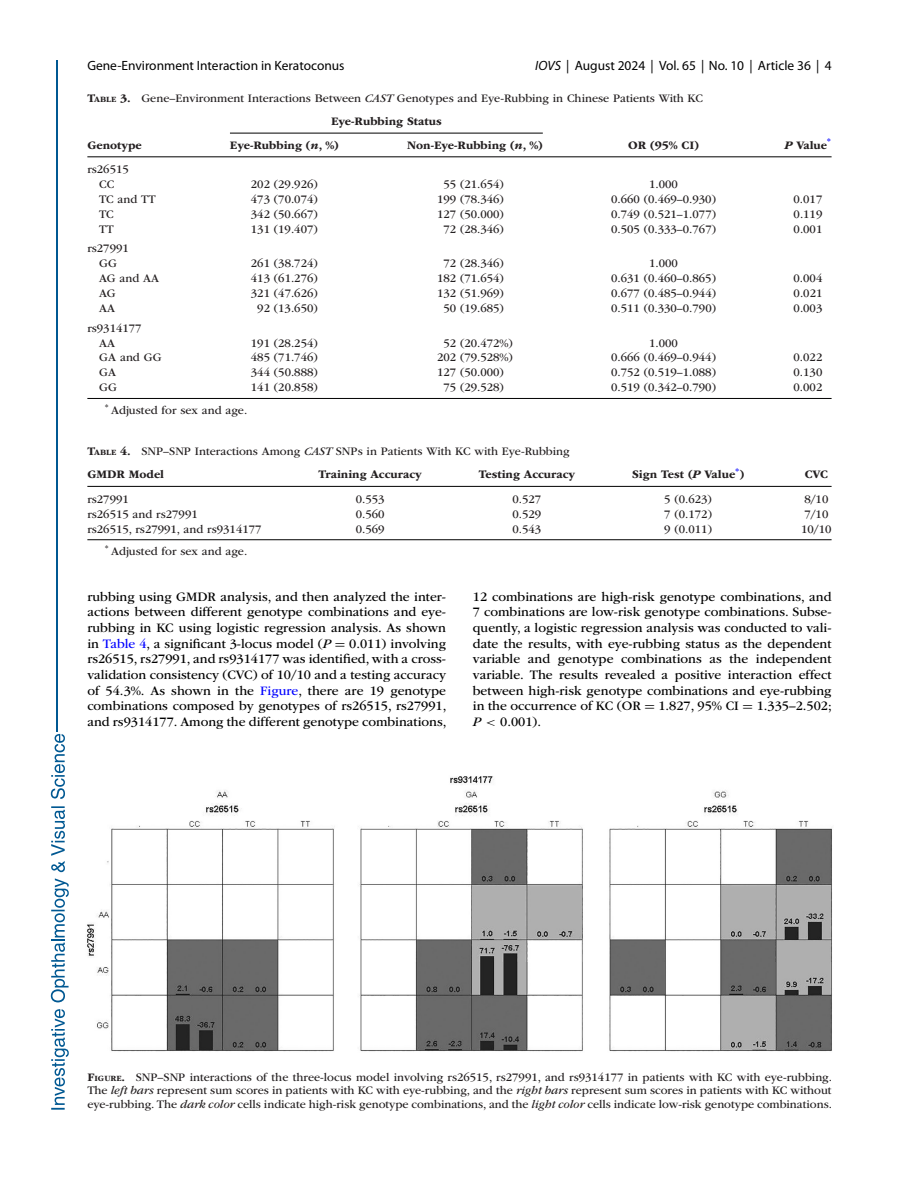
<style>
.page{position:relative;width:918px;height:1188px;background:#fff}
.page>*{position:absolute;margin:0;border:0;box-sizing:border-box;transform-origin:0 0}
.t1{font:13.5px/15.8px "ITC Garamond Std";color:#000;text-align:justify}
.t2{font:13.5px "Myriad Pro";color:#000}
.t3{font:12px/15px "ITC Garamond Std";color:#231f20;text-align:center}
.t4{font:700 12px "ITC Garamond Std";color:#231f20}
.s1{font-style:italic}
.s2{font-weight:700}
.s3{font-weight:700;font-size:8.4px}
.s4{color:#00f}
.s5{font-family:"MTSY"}
.s6{font-family:"RMTMI"}
</style>
<div class="page">
<hr style="left:57px;top:60px;width:1px;height:672px;background:#005892">
<svg style="left:51px;top:734px;width:18px;height:376px"></svg>
<hr style="left:230px;top:133px;width:313px;height:1px;background:#000">
<hr style="left:87px;top:156px;width:745px;height:1px;background:#000">
<hr style="left:87px;top:398px;width:745px;height:1px;background:#000">
<hr style="left:87px;top:486px;width:745px;height:1px;background:#000">
<hr style="left:87px;top:539px;width:745px;height:1px;background:#000">
<img style="left:87px;top:776px;width:745px;height:276px">
<p class="t2" style="left:87px;top:57px;width:259px">Gene-Environment Interaction in Keratoconus</p>
<p class="t2" style="left:535px;top:57px;width:298px"><span class="s1">IOVS</span> | August 2024 | Vol. 65 | No. 10 | Article 36 | 4</p>
<p class="t3" style="left:87px;top:91px;width:617px"><span class="s2">T</span><span class="s3">ABLE</span> <span class="s2">3.</span> Gene–Environment Interactions Between <span class="s1">CAST</span> Genotypes and Eye-Rubbing in Chinese Patients With KC</p>
<p class="t4" style="left:331px;top:116px;width:112px">Eye-Rubbing Status</p>
<p class="t4" style="left:87px;top:140px;width:56px">Genotype</p>
<p class="t4" style="left:230px;top:140px;width:110px">Eye-Rubbing (<span class="s1">n</span>, %)</p>
<p class="t4" style="left:407px;top:140px;width:137px">Non-Eye-Rubbing (<span class="s1">n</span>, %)</p>
<p class="t4" style="left:628px;top:140px;width:72px">OR (95% CI)</p>
<p class="t4" style="left:784px;top:140px;width:48px"><span class="s1">P</span> Value<sup>*</sup></p>
<p class="t3" style="left:87px;top:163px;width:43px">rs26515<br>CC</p>
<p class="t3" style="left:251px;top:178px;width:68px">202 (29.926)</p>
<p class="t3" style="left:443px;top:178px;width:62px">55 (21.654)</p>
<p class="t3" style="left:649px;top:178px;width:30px">1.000</p>
<p class="t3" style="left:99px;top:193px;width:58px">TC and TT</p>
<p class="t3" style="left:251px;top:193px;width:68px">473 (70.074)</p>
<p class="t3" style="left:437px;top:193px;width:68px">199 (78.346)</p>
<p class="t3" style="left:611px;top:193px;width:106px">0.660 (0.469–0.930)</p>
<p class="t3" style="left:794px;top:193px;width:30px">0.017</p>
<p class="t3" style="left:99px;top:208px;width:16px">TC</p>
<p class="t3" style="left:251px;top:208px;width:68px">342 (50.667)</p>
<p class="t3" style="left:437px;top:208px;width:68px">127 (50.000)</p>
<p class="t3" style="left:611px;top:208px;width:106px">0.749 (0.521–1.077)</p>
<p class="t3" style="left:794px;top:208px;width:30px">0.119</p>
<p class="t3" style="left:99px;top:223px;width:16px">TT</p>
<p class="t3" style="left:251px;top:223px;width:68px">131 (19.407)</p>
<p class="t3" style="left:443px;top:223px;width:62px">72 (28.346)</p>
<p class="t3" style="left:611px;top:223px;width:106px">0.505 (0.333–0.767)</p>
<p class="t3" style="left:794px;top:223px;width:30px">0.001</p>
<p class="t3" style="left:87px;top:242px;width:43px">rs27991<br>GG</p>
<p class="t3" style="left:251px;top:257px;width:68px">261 (38.724)</p>
<p class="t3" style="left:443px;top:257px;width:62px">72 (28.346)</p>
<p class="t3" style="left:649px;top:257px;width:30px">1.000</p>
<p class="t3" style="left:99px;top:272px;width:61px">AG and AA</p>
<p class="t3" style="left:251px;top:272px;width:68px">413 (61.276)</p>
<p class="t3" style="left:437px;top:272px;width:68px">182 (71.654)</p>
<p class="t3" style="left:611px;top:272px;width:106px">0.631 (0.460–0.865)</p>
<p class="t3" style="left:794px;top:272px;width:30px">0.004</p>
<p class="t3" style="left:99px;top:287px;width:18px">AG</p>
<p class="t3" style="left:251px;top:287px;width:68px">321 (47.626)</p>
<p class="t3" style="left:437px;top:287px;width:68px">132 (51.969)</p>
<p class="t3" style="left:611px;top:287px;width:106px">0.677 (0.485–0.944)</p>
<p class="t3" style="left:794px;top:287px;width:30px">0.021</p>
<p class="t3" style="left:99px;top:302px;width:17px">AA</p>
<p class="t3" style="left:257px;top:302px;width:62px">92 (13.650)</p>
<p class="t3" style="left:443px;top:302px;width:62px">50 (19.685)</p>
<p class="t3" style="left:611px;top:302px;width:106px">0.511 (0.330–0.790)</p>
<p class="t3" style="left:794px;top:302px;width:30px">0.003</p>
<p class="t3" style="left:99px;top:321px;width:44px;text-align:left;text-indent:-12px">rs9314177<br>AA</p>
<p class="t3" style="left:251px;top:336px;width:68px">191 (28.254)</p>
<p class="t3" style="left:443px;top:336px;width:71px">52 (20.472%)</p>
<p class="t3" style="left:649px;top:336px;width:30px">1.000</p>
<p class="t3" style="left:99px;top:351px;width:64px">GA and GG</p>
<p class="t3" style="left:251px;top:351px;width:68px">485 (71.746)</p>
<p class="t3" style="left:437px;top:351px;width:77px">202 (79.528%)</p>
<p class="t3" style="left:611px;top:351px;width:106px">0.666 (0.469–0.944)</p>
<p class="t3" style="left:794px;top:351px;width:30px">0.022</p>
<p class="t3" style="left:99px;top:366px;width:18px">GA</p>
<p class="t3" style="left:251px;top:366px;width:68px">344 (50.888)</p>
<p class="t3" style="left:437px;top:366px;width:68px">127 (50.000)</p>
<p class="t3" style="left:611px;top:366px;width:106px">0.752 (0.519–1.088)</p>
<p class="t3" style="left:794px;top:366px;width:30px">0.130</p>
<p class="t3" style="left:99px;top:381px;width:19px">GG</p>
<p class="t3" style="left:251px;top:381px;width:68px">141 (20.858)</p>
<p class="t3" style="left:443px;top:381px;width:62px">75 (29.528)</p>
<p class="t3" style="left:611px;top:381px;width:106px">0.519 (0.342–0.790)</p>
<p class="t3" style="left:794px;top:381px;width:30px">0.002</p>
<p class="t3" style="left:105px;top:404px;width:144px"><sup>*</sup> Adjusted for sex and age.</p>
<p class="t3" style="left:87px;top:441px;width:484px;line-height:23.1px;text-align:left"><span class="s2">T</span><span class="s3">ABLE</span> <span class="s2">4.</span> SNP–SNP Interactions Among <span class="s1">CAST</span> SNPs in Patients With KC with Eye-Rubbing<br><span class="s2">GMDR Model</span></p>
<p class="t4" style="left:318px;top:470px;width:105px">Training Accuracy</p>
<p class="t4" style="left:479px;top:470px;width:98px">Testing Accuracy</p>
<p class="t4" style="left:632px;top:470px;width:114px">Sign Test (<span class="s1">P</span> Value<sup>*</sup>)</p>
<p class="t4" style="left:805px;top:470px;width:25px">CVC</p>
<p class="t3" style="left:87px;top:492px;width:43px">rs27991</p>
<p class="t3" style="left:356px;top:492px;width:30px">0.553</p>
<p class="t3" style="left:513px;top:492px;width:30px">0.527</p>
<p class="t3" style="left:664px;top:492px;width:49px">5 (0.623)</p>
<p class="t3" style="left:804px;top:492px;width:26px">8/10</p>
<p class="t3" style="left:87px;top:507px;width:112px">rs26515 and rs27991</p>
<p class="t3" style="left:356px;top:507px;width:30px">0.560</p>
<p class="t3" style="left:513px;top:507px;width:30px">0.529</p>
<p class="t3" style="left:664px;top:507px;width:49px">7 (0.172)</p>
<p class="t3" style="left:804px;top:507px;width:26px">7/10</p>
<p class="t3" style="left:87px;top:522px;width:176px">rs26515, rs27991, and rs9314177</p>
<p class="t3" style="left:356px;top:522px;width:30px">0.569</p>
<p class="t3" style="left:513px;top:522px;width:30px">0.543</p>
<p class="t3" style="left:664px;top:522px;width:49px">9 (0.011)</p>
<p class="t3" style="left:801px;top:522px;width:32px">10/10</p>
<p class="t3" style="left:105px;top:545px;width:144px"><sup>*</sup> Adjusted for sex and age.</p>
<p class="t1" style="left:87px;top:589px;width:361px">rubbing using GMDR analysis, and then analyzed the inter&shy;actions between different genotype combinations and eye&shy;rubbing in KC using logistic regression analysis. As shown in <span class="s4">Table 4</span>, a significant 3-locus model (<span class="s1">P</span> <span class="s5">=</span> 0.011) involving rs26515, rs27991, and rs9314177 was identified, with a cross&shy;validation consistency (CVC) of 10/10 and a testing accuracy of 54.3%. As shown in the <span class="s4">Figure</span>, there are 19 genotype combinations composed by genotypes of rs26515, rs27991, and rs9314177. Among the different genotype combinations,</p>
<p class="t1" style="left:473px;top:589px;width:360px">12 combinations are high-risk genotype combinations, and 7 combinations are low-risk genotype combinations. Subse&shy;quently, a logistic regression analysis was conducted to vali&shy;date the results, with eye-rubbing status as the dependent variable and genotype combinations as the independent variable. The results revealed a positive interaction effect between high-risk genotype combinations and eye-rubbing in the occurrence of KC (OR <span class="s5">=</span> 1.827, 95% CI <span class="s5">=</span> 1.335–2.502; <span class="s1">P</span> <span class="s6">&lt;</span> 0.001).</p>
<p class="t3" style="left:87px;top:1071px;width:746px;line-height:13.5px;text-align:justify"><span class="s2">F</span><span class="s3">IGURE</span><span class="s2">.</span> SNP–SNP interactions of the three-locus model involving rs26515, rs27991, and rs9314177 in patients with KC with eye-rubbing.<br>The <span class="s1">left bars</span> represent sum scores in patients with KC with eye-rubbing, and the <span class="s1">right bars</span> represent sum scores in patients with KC without eye-rubbing. The <span class="s1">dark color</span> cells indicate high-risk genotype combinations, and the <span class="s1">light color</span> cells indicate low-risk genotype combinations.</p>
</div>
